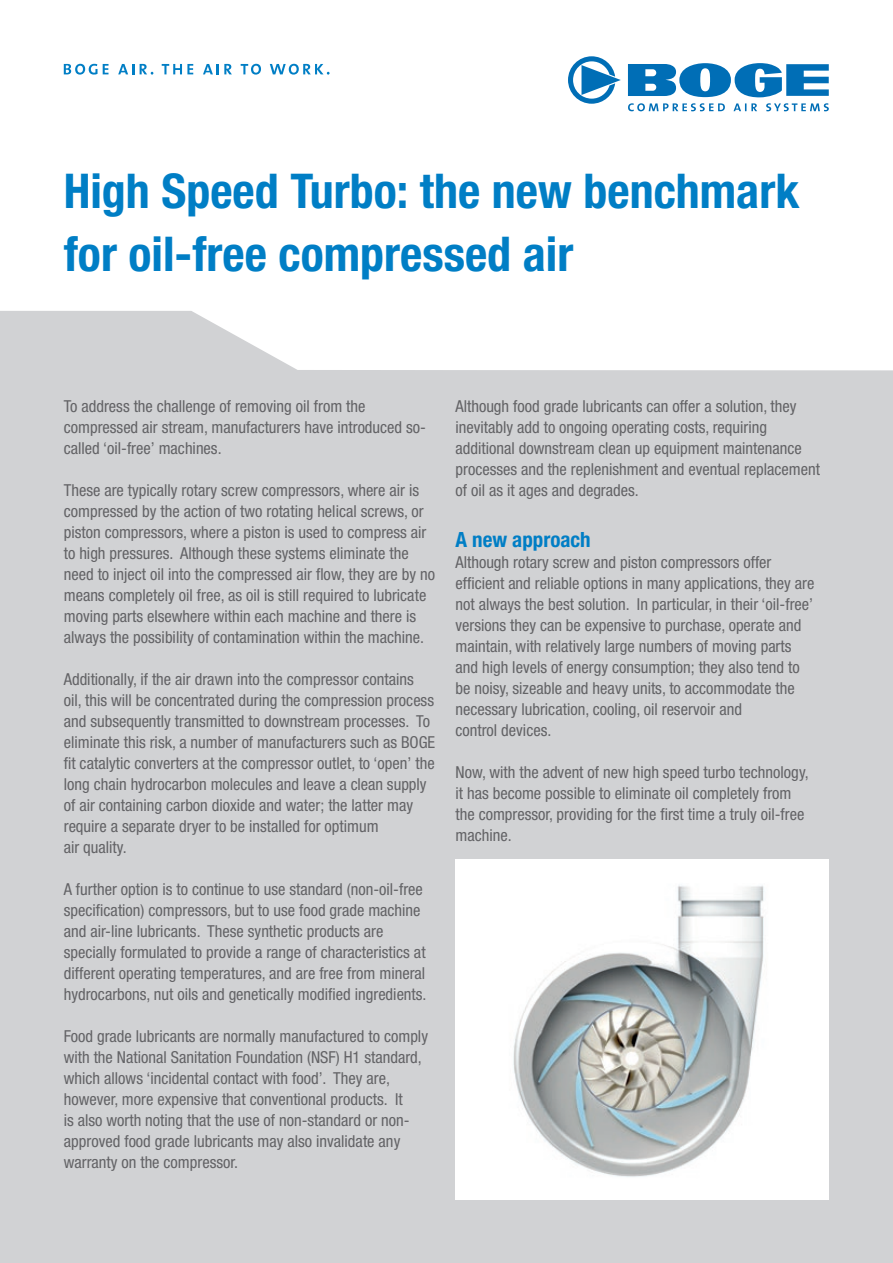
<style>
.page{position:relative;width:893px;height:1263px;background:#fff}
.page>*{position:absolute;margin:0;border:0;box-sizing:border-box;transform-origin:0 0}
.t1{font:700 condensed 48px/63px "Helvetica Neue LT Std";color:#007ec5}
.Body_sub_headers{font:700 condensed 21px "Helvetica Neue LT Std";color:#007ec5}
.body{font:condensed 16.5px/21px "Helvetica Neue LT Std";color:#636366}
</style>
<div class="page">
<div style="left:0;top:627px;width:893px;height:636px;background:#d1d2d4"></div>
<svg style="left:0;top:311px;width:893px;height:316px;background:#d7d8d9"></svg>
<svg style="left:568px;top:56px;width:53px;height:48px"></svg>
<svg style="left:628px;top:103px;width:201px;height:8px"></svg>
<svg style="left:628px;top:63px;width:201px;height:34px"></svg>
<svg style="left:64px;top:64px;width:45px;height:11px"></svg>
<svg style="left:118px;top:64px;width:16px;height:10px"></svg>
<svg style="left:140px;top:64px;width:13px;height:11px"></svg>
<svg style="left:162px;top:64px;width:31px;height:10px"></svg>
<svg style="left:203px;top:64px;width:29px;height:10px"></svg>
<svg style="left:241px;top:64px;width:20px;height:11px"></svg>
<svg style="left:270px;top:64px;width:60px;height:11px"></svg>
<div style="left:455px;top:859px;width:374px;height:340px;background:#fff"></div>
<img style="left:513px;top:885px;width:251px;height:292px">
<h1 class="t1" style="left:64px;top:159px;width:737px">High Speed Turbo: the new benchmark for oil-free compressed air</h1>
<p class="body" style="left:64px;top:395px;width:364px">To address the challenge of removing oil from the compressed air stream, manufacturers have introduced so&shy;called ‘oil-free’ machines.</p>
<p class="body" style="left:64px;top:479px;width:373px">These are typically rotary screw compressors, where air is compressed by the action of two rotating helical screws, or piston compressors, where a piston is used to compress air to high pressures. Although these systems eliminate the need to inject oil into the compressed air flow, they are by no means completely oil free, as oil is still required to lubricate moving parts elsewhere within each machine and there is always the possibility of contamination within the machine.</p>
<p class="body" style="left:64px;top:668px;width:373px">Additionally, if the air drawn into the compressor contains oil, this will be concentrated during the compression process and subsequently transmitted to downstream processes. To eliminate this risk, a number of manufacturers such as BOGE fit catalytic converters at the compressor outlet, to ‘open’ the long chain hydrocarbon molecules and leave a clean supply of air containing carbon dioxide and water; the latter may require a separate dryer to be installed for optimum<br>air quality.</p>
<p class="body" style="left:64px;top:878px;width:364px">A further option is to continue to use standard (non-oil-free specification) compressors, but to use food grade machine and air-line lubricants. These synthetic products are specially formulated to provide a range of characteristics at different operating temperatures, and are free from mineral hydrocarbons, nut oils and genetically modified ingredients.</p>
<p class="body" style="left:64px;top:1025px;width:366px">Food grade lubricants are normally manufactured to comply with the National Sanitation Foundation (NSF) H1 standard, which allows ‘incidental contact with food’. They are, however, more expensive that conventional products. It<br>is also worth noting that the use of non-standard or non&shy;approved food grade lubricants may also invalidate any warranty on the compressor.</p>
<p class="body" style="left:455px;top:395px;width:366px">Although food grade lubricants can offer a solution, they inevitably add to ongoing operating costs, requiring additional downstream clean up equipment maintenance processes and the replenishment and eventual replacement of oil as it ages and degrades.</p>
<p class="Body_sub_headers" style="left:455px;top:526px;width:137px">A new approach</p>
<p class="body" style="left:455px;top:551px;width:360px">Although rotary screw and piston compressors offer efficient and reliable options in many applications, they are not always the best solution. In particular, in their ‘oil-free’ versions they can be expensive to purchase, operate and maintain, with relatively large numbers of moving parts and high levels of energy consumption; they also tend to be noisy, sizeable and heavy units, to accommodate the necessary lubrication, cooling, oil reservoir and<br>control devices.</p>
<p class="body" style="left:455px;top:761px;width:355px">Now, with the advent of new high speed turbo technology, it has become possible to eliminate oil completely from the compressor, providing for the first time a truly oil-free machine.</p>
</div>
